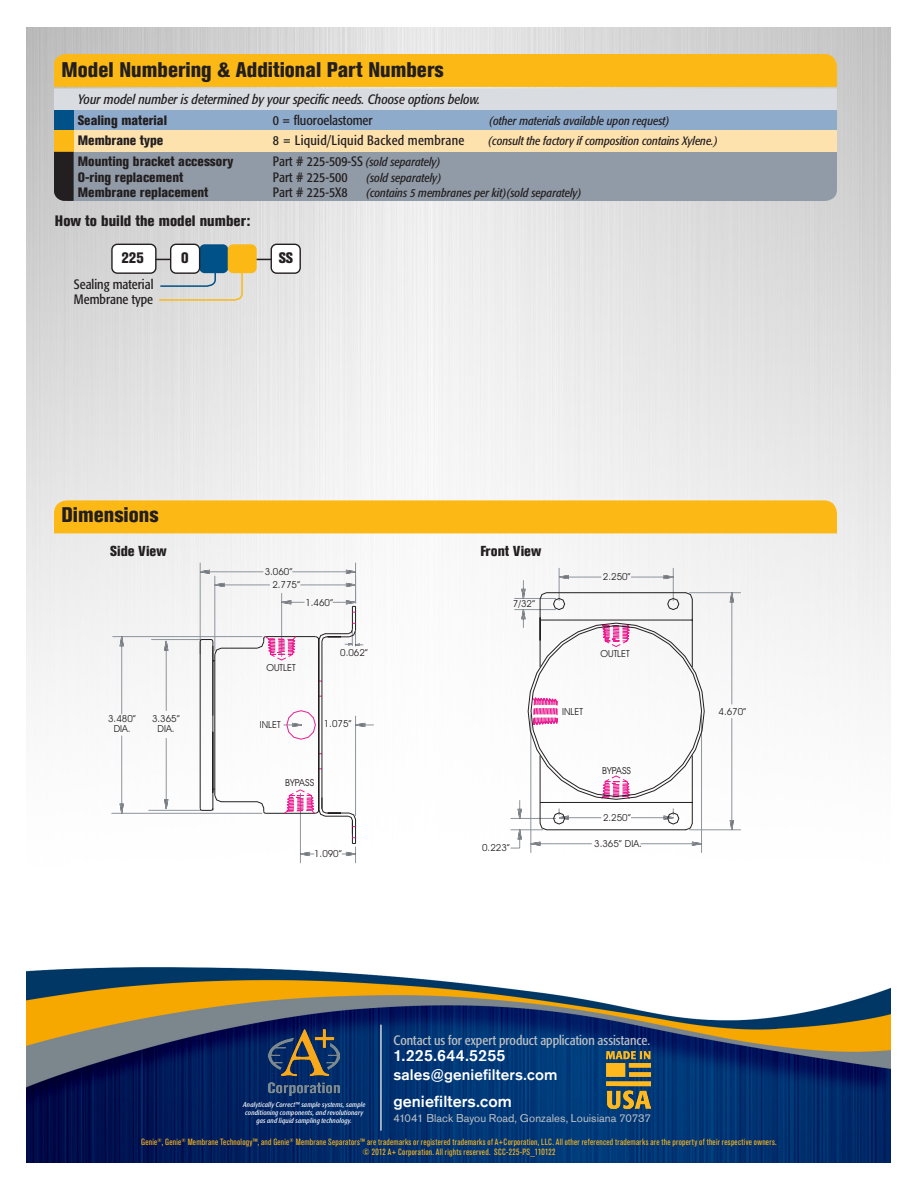
<style>
.page{position:relative;width:918px;height:1188px;background:#fff}
.page>*{position:absolute;margin:0;border:0;box-sizing:border-box;transform-origin:0 0}
.t1{font:800 condensed 21px "Akzidenz Grotesk BE";color:#231f20}
.t2{font:500 16.05px "Akzidenz Grotesk Std";letter-spacing:.005em;color:#fff}
.t3{font:500 15.3px "Akzidenz Grotesk Std";letter-spacing:.01em;color:#fff}
.t4{font:800 condensed 15px "Akzidenz Grotesk BE";color:#231f20}
.t5{font:800 condensed 14.4px "Akzidenz Grotesk BE";color:#231f20}
.t6{font:italic condensed 13.5px/21px "Formata";color:#231f20}
.t7{font:800 condensed 13.5px "Akzidenz Grotesk BE";color:#231f20}
.t8{font:condensed 13.5px/15px "Formata";color:#231f20}
.t9{font:condensed 13.5px "Formata";color:#bebfc3}
.t10{font:condensed 13.5px "Formata";letter-spacing:.02em;color:#231f20}
.t11{font:italic condensed 12px "Formata";color:#231f20}
.t12{font:11.25px "Akzidenz Grotesk Std";letter-spacing:.005em;color:#bebfc3}
.t13{font:9.75px/9.8px "Avant Garde IT Cby BT";color:#231f20;text-align:center}
.t14{font:condensed 9px "Akzidenz Grotesk BE";letter-spacing:.03em;color:#ffb81d}
.t15{font:italic condensed 6.9px/7.9px "Formata";letter-spacing:.025em;color:#fff;text-align:center}
.s1{font-family:"Akzidenz Grotesk BE";font-weight:800;font-style:normal}
.s2{font-style:normal;font-size:13.5px}
</style>
<div class="page">
<img style="left:27px;top:27px;width:864px;height:1135px">
<div style="left:54px;top:500px;width:783px;height:33px;background:#fcb814"></div>
<hr style="left:559px;top:568px;width:1px;height:33px;background:#8d949b">
<hr style="left:673px;top:568px;width:1px;height:33px;background:#8d949b">
<svg style="left:706px;top:592px;width:36px;height:239px"></svg>
<svg style="left:729px;top:588px;width:5px;height:15px"></svg>
<svg style="left:729px;top:820px;width:5px;height:14px"></svg>
<hr style="left:530px;top:714px;width:1px;height:139px;background:#8d949b">
<hr style="left:701px;top:714px;width:1px;height:139px;background:#8d949b">
<svg style="left:511px;top:575px;width:195px;height:274px"></svg>
<hr style="left:151px;top:639px;width:51px;height:1px;background:#8d949b">
<hr style="left:148px;top:810px;width:53px;height:1px;background:#8d949b">
<hr style="left:166px;top:650px;width:1px;height:61px;background:#8d949b">
<hr style="left:166px;top:738px;width:1px;height:62px;background:#8d949b">
<svg style="left:164px;top:637px;width:5px;height:14px"></svg>
<svg style="left:164px;top:799px;width:5px;height:14px"></svg>
<hr style="left:112px;top:636px;width:150px;height:1px;background:#8d949b">
<hr style="left:111px;top:813px;width:151px;height:1px;background:#8d949b">
<hr style="left:121px;top:646px;width:1px;height:68px;background:#8d949b">
<hr style="left:121px;top:736px;width:1px;height:68px;background:#8d949b">
<svg style="left:119px;top:632px;width:5px;height:15px"></svg>
<svg style="left:119px;top:803px;width:5px;height:15px"></svg>
<hr style="left:200px;top:563px;width:1px;height:91px;background:#8d949b">
<hr style="left:355px;top:563px;width:1px;height:40px;background:#8d949b">
<svg style="left:196px;top:569px;width:178px;height:294px"></svg>
<hr style="left:155px;top:259px;width:143px;height:1px;background:#231f20">
<div style="left:74px;top:152px;width:763px;height:49px;background:#919ba7"></div>
<div style="left:54px;top:54px;width:783px;height:33px;background:#fcb814"></div>
<div style="left:54px;top:89px;width:783px;height:21px;background:#d9dde2"></div>
<div style="left:54px;top:110px;width:783px;height:21px;background:#8fabcc"></div>
<div style="left:54px;top:110px;width:20px;height:20px;background:#005187"></div>
<div style="left:54px;top:131px;width:783px;height:21px;background:#fee2ae"></div>
<div style="left:54px;top:130px;width:20px;height:22px;background:#fcb814"></div>
<svg style="left:54px;top:152px;width:20px;height:49px"></svg>
<div style="left:199px;top:244px;width:29px;height:29px;background:#005187;border-radius:5px"></div>
<div style="left:112px;top:244px;width:44px;height:29px;background:#fff;border-radius:5px"></div>
<div style="left:111px;top:244px;width:46px;height:30px;border:1px solid #231f20;border-radius:5px"></div>
<div style="left:171px;top:244px;width:29px;height:29px;background:#fff;border-radius:5px"></div>
<div style="left:170px;top:244px;width:30px;height:30px;border:1px solid #231f20;border-radius:5px"></div>
<div style="left:271px;top:244px;width:29px;height:29px;background:#fff;border-radius:5px"></div>
<div style="left:271px;top:244px;width:30px;height:30px;border:1px solid #231f20;border-radius:5px"></div>
<svg style="left:158px;top:256px;width:86px;height:45px"></svg>
<div style="left:228px;top:244px;width:29px;height:29px;background:#fcb814;border-radius:5px"></div>
<img style="left:607px;top:1051px;width:43px;height:57px">
<img style="left:269px;top:1030px;width:71px;height:66px">
<hr style="left:380px;top:1025px;width:2px;height:106px;background:#d9dce1">
<p class="t1" style="left:62px;top:58px;width:384px">Model Numbering &amp; Additional Part Numbers</p>
<p class="t6" style="left:78px;top:89px;width:404px">Your model number is determined by your specific needs. Choose options below.<br><span class="s1">Sealing material</span></p>
<p class="t8" style="left:273px;top:113px;width:101px">0 = fluoroelastomer</p>
<p class="t11" style="left:489px;top:114px;width:182px">(other materials available upon request)</p>
<p class="t7" style="left:78px;top:132px;width:87px">Membrane type</p>
<p class="t10" style="left:273px;top:132px;width:193px">8 = Liquid/Liquid Backed membrane</p>
<p class="t11" style="left:488px;top:133px;width:231px">(consult the factory if composition contains Xylene.)</p>
<p class="t7" style="left:78px;top:153px;width:157px">Mounting bracket accessory</p>
<p class="t11" style="left:273px;top:154px;width:169px"><span class="s2">Part # 225-509-SS</span> (sold separately)</p>
<p class="t7" style="left:78px;top:170px;width:107px">O-ring replacement</p>
<p class="t8" style="left:273px;top:170px;width:76px">Part # 225-500</p>
<p class="t11" style="left:366px;top:171px;width:77px">(sold separately)</p>
<p class="t7" style="left:78px;top:185px;width:132px">Membrane replacement</p>
<p class="t8" style="left:273px;top:185px;width:76px">Part # 225-5X8</p>
<p class="t11" style="left:366px;top:186px;width:217px">(contains 5 membranes per kit)(sold separately)</p>
<p class="t4" style="left:55px;top:212px;width:197px">How to build the model number:</p>
<p class="t4" style="left:121px;top:249px;width:24px">225</p>
<p class="t4" style="left:181px;top:249px;width:9px">0</p>
<p class="t4" style="left:279px;top:249px;width:16px">SS</p>
<p class="t8" style="left:74px;top:277px;width:81px">Sealing material<br>Membrane type</p>
<p class="t1" style="left:61px;top:502px;width:99px">Dimensions</p>
<p class="t5" style="left:110px;top:542px;width:58px">Side View</p>
<p class="t5" style="left:480px;top:542px;width:62px">Front View</p>
<p class="t13" style="left:265px;top:566px;width:29px">3.060”</p>
<p class="t13" style="left:108px;top:714px;width:29px">3.480”<br>DIA.</p>
<p class="t13" style="left:152px;top:714px;width:29px">3.365”<br>DIA.</p>
<p class="t13" style="left:272px;top:580px;width:29px">2.775”</p>
<p class="t13" style="left:305px;top:597px;width:29px">1.460”</p>
<p class="t13" style="left:267px;top:663px;width:31px">OUTLET</p>
<p class="t13" style="left:260px;top:720px;width:22px">INLET</p>
<p class="t13" style="left:340px;top:647px;width:29px">0.062”</p>
<p class="t13" style="left:324px;top:719px;width:29px">1.075”</p>
<p class="t13" style="left:285px;top:777px;width:30px">BYPASS</p>
<p class="t13" style="left:314px;top:849px;width:29px">1.090”</p>
<p class="t13" style="left:513px;top:599px;width:24px">7/32”</p>
<p class="t13" style="left:482px;top:842px;width:29px">0.223”</p>
<p class="t13" style="left:603px;top:571px;width:29px">2.250”</p>
<p class="t13" style="left:601px;top:649px;width:31px">OUTLET</p>
<p class="t13" style="left:562px;top:707px;width:22px">INLET</p>
<p class="t13" style="left:602px;top:765px;width:30px">BYPASS</p>
<p class="t13" style="left:603px;top:813px;width:29px">2.250”</p>
<p class="t13" style="left:594px;top:838px;width:49px">3.365” DIA.</p>
<p class="t13" style="left:719px;top:706px;width:29px">4.670”</p>
<p class="t9" style="left:393px;top:1032px;width:258px">Contact us for expert product application assistance.</p>
<p class="t2" style="left:393px;top:1046px;width:114px">1.225.644.5255</p>
<p class="t3" style="left:393px;top:1065px;width:166px">sales@geniefilters.com</p>
<p class="t2" style="left:393px;top:1092px;width:120px">geniefilters.com</p>
<p class="t12" style="left:393px;top:1112px;width:259px">41041 Black Bayou Road, Gonzales, Louisiana 70737</p>
<p class="t15" style="left:243px;top:1100px;width:124px">Analytically Correct™ sample systems, sample</p>
<p class="t15" style="left:245px;top:1108px;width:120px">conditioning components, and revolutionary gas and liquid sampling technology.</p>
<p class="t14" style="left:141px;top:1137px;width:637px">Genie<sup>®</sup>, Genie<sup>®</sup> Membrane Technology™, and Genie<sup>®</sup> Membrane Separators™ are trademarks or registered trademarks of A+Corporation, LLC. All other referenced trademarks are the property of their respective owners.</p>
<p class="t14" style="left:362px;top:1147px;width:195px">© 2012 A+ Corporation. All rights reserved. SCC-225-PS_110122</p>
</div>
